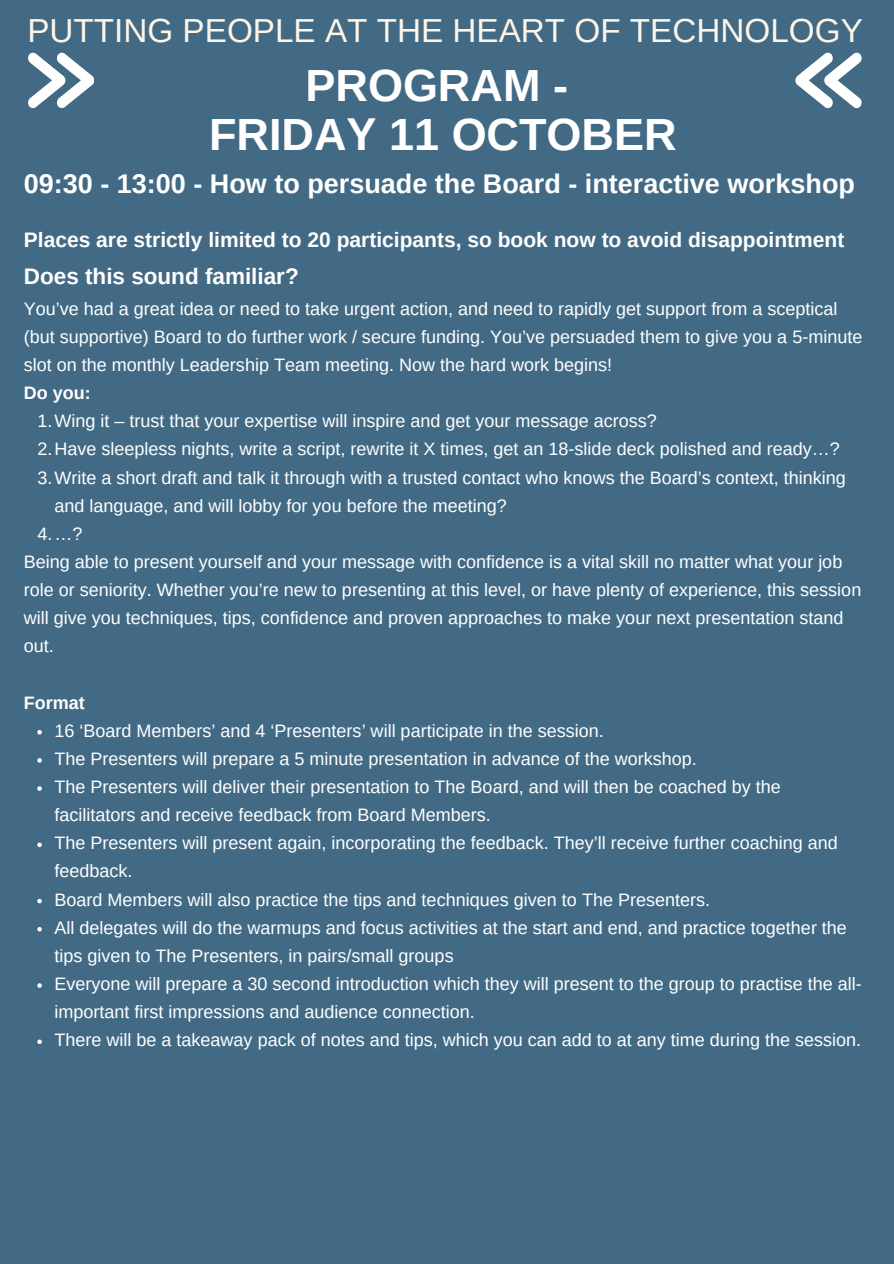
<style>
.page{position:relative;width:894px;height:1264px;background:#fff}
.page>*{position:absolute;margin:0;border:0;box-sizing:border-box;transform-origin:0 0}
.t1{font:700 45px/48.3px "Arimo";color:#fff;text-align:center}
.t2{font:33.3px "Arimo";color:#fef5e7}
.t3{font:700 27px "Arimo";color:#fff}
.t4{font:700 22.5px "Arimo";color:#fff}
.t5{font:700 21px "Arimo";color:#fff}
.t6{font:18px/28.2px "Arimo";color:#fff}
.t7{font:700 18px "Arimo";color:#fff}
</style>
<div class="page">
<div style="left:0;top:0;width:893px;height:1263px;background:#426a84"></div>
<svg style="left:37px;top:730px;width:5px;height:4px"></svg>
<svg style="left:37px;top:758px;width:5px;height:4px"></svg>
<svg style="left:37px;top:786px;width:5px;height:4px"></svg>
<svg style="left:37px;top:842px;width:5px;height:5px"></svg>
<svg style="left:37px;top:898px;width:5px;height:5px"></svg>
<svg style="left:37px;top:927px;width:5px;height:4px"></svg>
<svg style="left:37px;top:983px;width:5px;height:4px"></svg>
<svg style="left:37px;top:1039px;width:5px;height:5px"></svg>
<svg style="left:795px;top:52px;width:66px;height:57px"></svg>
<svg style="left:28px;top:52px;width:66px;height:57px"></svg>
<p class="t2" style="left:27px;top:12px;width:836px">PUTTING PEOPLE AT THE HEART OF TECHNOLOGY</p>
<p class="t1" style="left:209px;top:61px;width:469px">PROGRAM -<br>FRIDAY 11 OCTOBER</p>
<h2 class="t3" style="left:24px;top:169px;width:832px">09:30 - 13:00 - How to persuade the Board - interactive workshop</h2>
<p class="t5" style="left:24px;top:228px;width:821px">Places are strictly limited to 20 participants, so book now to avoid disappointment</p>
<p class="t4" style="left:24px;top:264px;width:276px">Does this sound familiar?</p>
<h1 class="t6" style="left:24px;top:294px;width:839px">You’ve had a great idea or need to take urgent action, and need to rapidly get support from a sceptical (but supportive) Board to do further work / secure funding. You’ve persuaded them to give you a 5-minute slot on the monthly Leadership Team meeting. Now the hard work begins!</h1>
<h3 class="t7" style="left:24px;top:383px;width:68px">Do you:</h3>
<h4 class="t6" style="left:38px;top:407px;width:620px">1.Wing it – trust that your expertise will inspire and get your message across?</h4>
<p class="t6" style="left:38px;top:435px;width:803px">2.Have sleepless nights, write a script, rewrite it X times, get an 18-slide deck polished and ready…?</p>
<p class="t6" style="left:54px;top:463px;width:792px;text-indent:-17px">3.Write a short draft and talk it through with a trusted contact who knows the Board’s context, thinking and language, and will lobby for you before the meeting?</p>
<p class="t6" style="left:38px;top:519px;width:46px">4.…?</p>
<p class="t6" style="left:24px;top:547px;width:838px">Being able to present yourself and your message with confidence is a vital skill no matter what your job role or seniority. Whether you’re new to presenting at this level, or have plenty of experience, this session will give you techniques, tips, confidence and proven approaches to make your next presentation stand out.</p>
<p class="t7" style="left:24px;top:692px;width:62px">Format</p>
<p class="t6" style="left:54px;top:716px;width:550px">16 ‘Board Members’ and 4 ‘Presenters’ will participate in the session.</p>
<p class="t6" style="left:54px;top:744px;width:643px">The Presenters will prepare a 5 minute presentation in advance of the workshop.</p>
<p class="t6" style="left:54px;top:772px;width:727px">The Presenters will deliver their presentation to The Board, and will then be coached by the facilitators and receive feedback from Board Members.</p>
<h5 class="t6" style="left:54px;top:829px;width:784px">The Presenters will present again, incorporating the feedback. They’ll receive further coaching and feedback.</h5>
<p class="t6" style="left:54px;top:885px;width:657px">Board Members will also practice the tips and techniques given to The Presenters.</p>
<p class="t6" style="left:54px;top:913px;width:793px">All delegates will do the warmups and focus activities at the start and end, and practice together the tips given to The Presenters, in pairs/small groups</p>
<p class="t6" style="left:54px;top:969px;width:808px">Everyone will prepare a 30 second introduction which they will present to the group to practise the all&shy;important first impressions and audience connection.</p>
<p class="t6" style="left:54px;top:1025px;width:807px">There will be a takeaway pack of notes and tips, which you can add to at any time during the session.</p>
</div>
